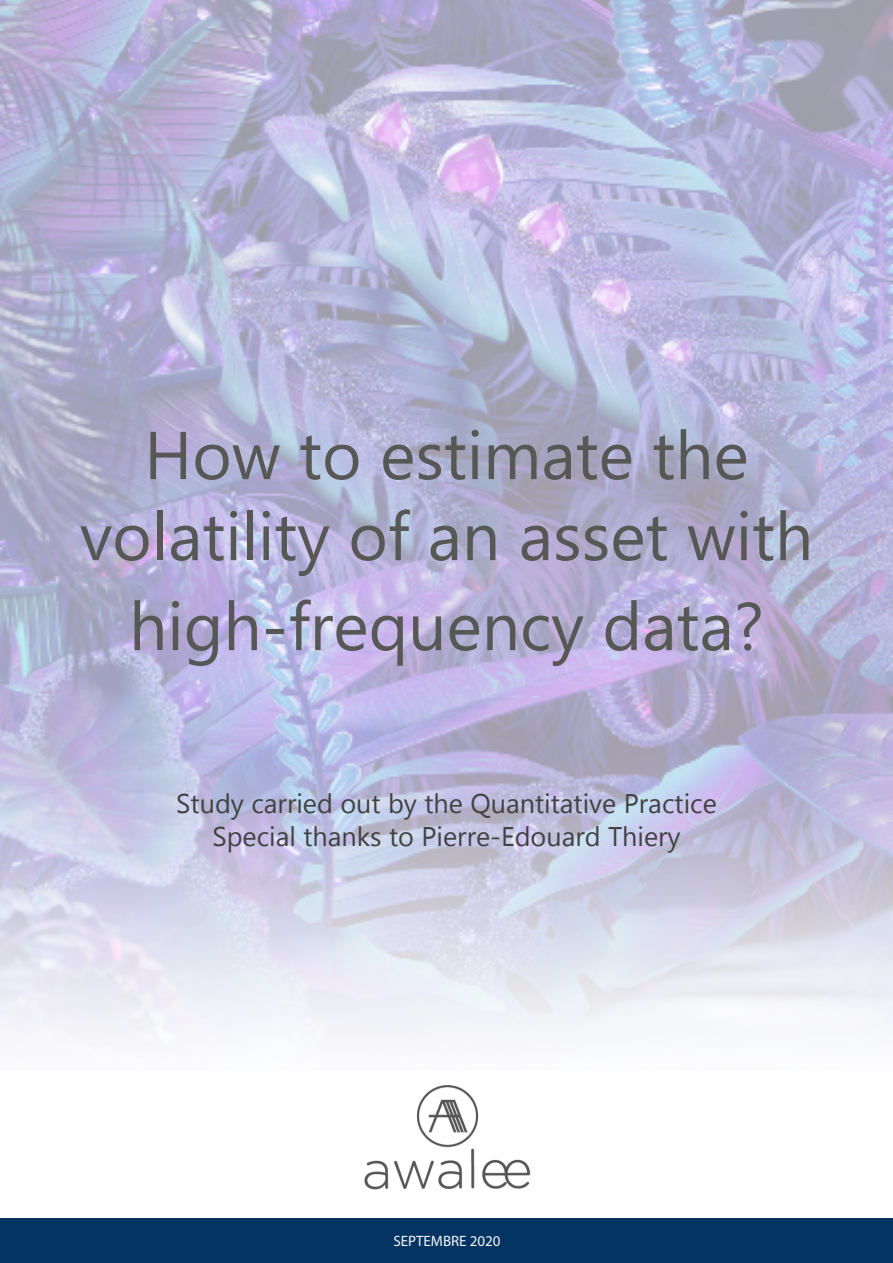
<style>
.page{position:relative;width:893px;height:1263px;background:#fff}
.page>*{position:absolute;margin:0;border:0;box-sizing:border-box;transform-origin:0 0}
.Titre_H1{font:67.5px/90px "Microsoft New Tai Lue";color:#575756;text-align:center}
.t1{font:27px "Microsoft New Tai Lue";color:#424242}
.t2{font:15px "Myriad Pro";color:#f5f5f5}
</style>
<div class="page">
<img style="left:0;top:0;width:893px;height:1039px">
<img style="left:364px;top:1085px;width:167px;height:105px">
<div style="left:1px;top:1218px;width:892px;height:45px;background:#043464"></div>
<p class="Titre_H1" style="left:144px;top:416px;width:606px">How to estimate the</p>
<p class="Titre_H1" style="left:80px;top:497px;width:735px">volatility of an asset with high-frequency data?</p>
<p class="t1" style="left:176px;top:788px;width:542px">Study carried out by the Quantitative Practice</p>
<p class="t1" style="left:212px;top:821px;width:470px">Special thanks to Pierre-Edouard Thiery</p>
<p class="t2" style="left:393px;top:1232px;width:109px">SEPTEMBRE 2020</p>
</div>
